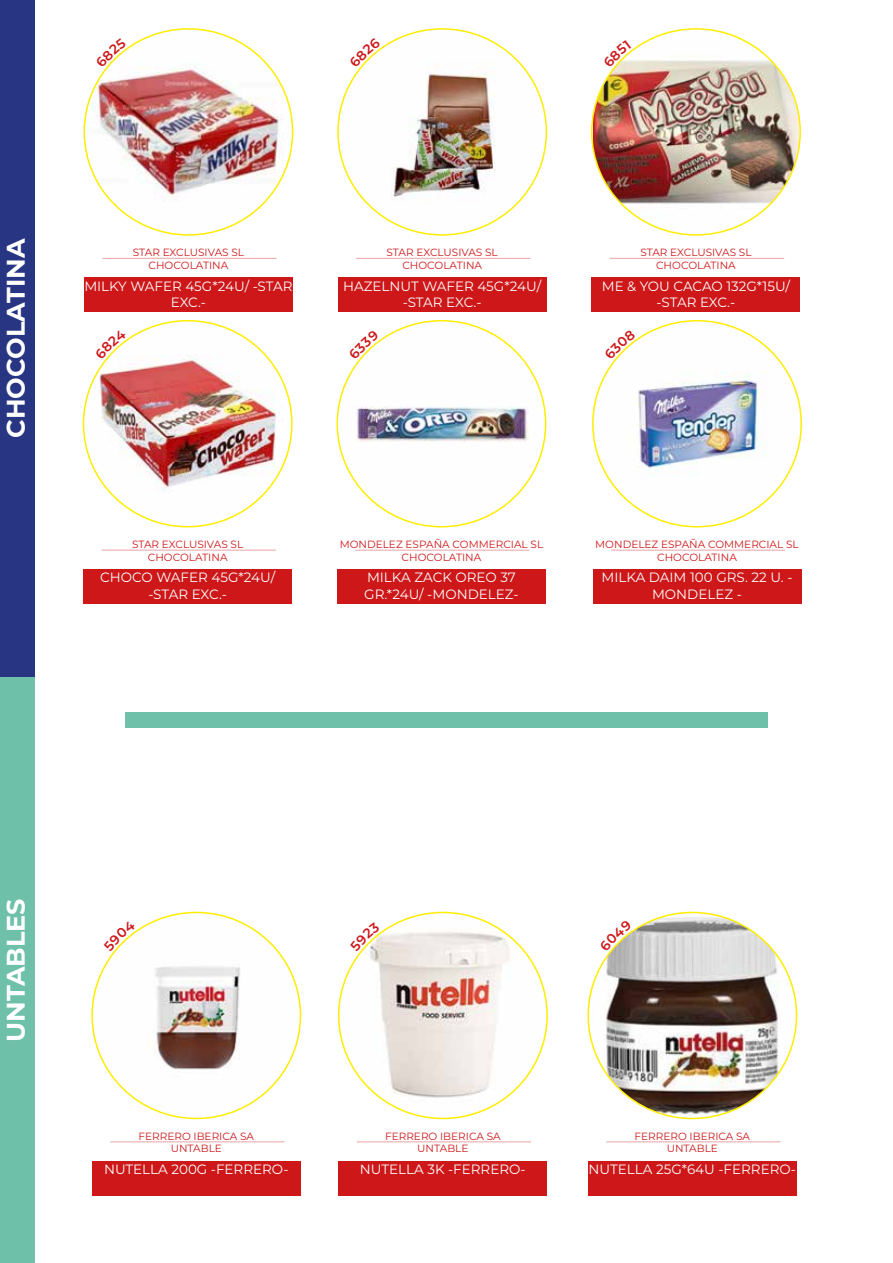
<style>
.page{position:relative;width:893px;height:1263px;background:#fff}
.page>*{position:absolute;margin:0;border:0;box-sizing:border-box;transform-origin:0 0}
.t1{font:700 25.5px "Montserrat";color:#fff}
.t2{font:13.5px/16.2px "Montserrat";color:#fff;text-align:center}
.t3{font:10.5px/12.8px "Montserrat";color:#cd1719;text-align:center}
</style>
<div class="page">
<img style="left:85px;top:321px;width:205px;height:206px">
<div style="left:83px;top:569px;width:209px;height:35px;background:#cd1719"></div>
<hr style="left:102px;top:550px;width:174px;height:1px;background:#cd1719">
<img style="left:86px;top:29px;width:205px;height:206px">
<div style="left:84px;top:277px;width:209px;height:35px;background:#cd1719"></div>
<hr style="left:102px;top:258px;width:175px;height:1px;background:#cd1719">
<img style="left:340px;top:29px;width:205px;height:206px">
<div style="left:338px;top:277px;width:208px;height:35px;background:#cd1719"></div>
<hr style="left:356px;top:258px;width:174px;height:1px;background:#cd1719">
<img style="left:593px;top:29px;width:206px;height:204px">
<div style="left:592px;top:277px;width:208px;height:35px;background:#cd1719"></div>
<hr style="left:610px;top:258px;width:174px;height:1px;background:#cd1719">
<img style="left:94px;top:912px;width:205px;height:206px">
<div style="left:92px;top:1161px;width:208px;height:34px;background:#cd1719"></div>
<hr style="left:110px;top:1141px;width:175px;height:1px;background:#cd1719">
<img style="left:340px;top:912px;width:206px;height:206px">
<div style="left:339px;top:1161px;width:208px;height:34px;background:#cd1719"></div>
<hr style="left:357px;top:1141px;width:174px;height:1px;background:#cd1719">
<img style="left:590px;top:912px;width:205px;height:206px">
<div style="left:588px;top:1161px;width:208px;height:34px;background:#cd1719"></div>
<hr style="left:606px;top:1141px;width:175px;height:1px;background:#cd1719">
<img style="left:594px;top:321px;width:206px;height:206px">
<div style="left:593px;top:569px;width:208px;height:35px;background:#cd1719"></div>
<hr style="left:611px;top:550px;width:174px;height:1px;background:#cd1719">
<img style="left:339px;top:321px;width:205px;height:206px">
<div style="left:337px;top:569px;width:209px;height:35px;background:#cd1719"></div>
<hr style="left:355px;top:550px;width:175px;height:1px;background:#cd1719">
<div style="left:0;top:0;width:34px;height:678px;background:#283583"></div>
<hr style="left:892px;top:0;width:1px;height:1263px;background:#e2ac1e">
<div style="left:0;top:678px;width:34px;height:585px;background:#6ec0a9"></div>
<div style="left:125px;top:712px;width:642px;height:15px;background:#6ec0a9"></div>
<svg style="left:95px;top:329px;width:32px;height:31px"></svg>
<svg style="left:95px;top:38px;width:31px;height:30px"></svg>
<svg style="left:349px;top:37px;width:32px;height:31px"></svg>
<svg style="left:603px;top:40px;width:28px;height:28px"></svg>
<svg style="left:103px;top:920px;width:33px;height:32px"></svg>
<svg style="left:350px;top:922px;width:30px;height:30px"></svg>
<svg style="left:599px;top:920px;width:33px;height:31px"></svg>
<svg style="left:604px;top:329px;width:32px;height:31px"></svg>
<svg style="left:348px;top:330px;width:31px;height:30px"></svg>
<h1 class="t1" style="left:-3px;top:438px;width:201px;rotate:-90deg">CHOCOLATINA</h1>
<p class="t3" style="left:133px;top:246px;width:113px">STAR EXCLUSIVAS SL<br>CHOCOLATINA</p>
<p class="t2" style="left:84px;top:277px;width:210px">MILKY WAFER 45G*24U/ -STAR<br>EXC.-</p>
<p class="t3" style="left:387px;top:246px;width:113px">STAR EXCLUSIVAS SL<br>CHOCOLATINA</p>
<p class="t2" style="left:343px;top:277px;width:200px">HAZELNUT WAFER 45G*24U/ -STAR EXC.-</p>
<p class="t3" style="left:640px;top:246px;width:113px">STAR EXCLUSIVAS SL<br>CHOCOLATINA</p>
<p class="t2" style="left:602px;top:277px;width:190px">ME &amp; YOU CACAO 132G*15U/ -STAR EXC.-</p>
<p class="t3" style="left:132px;top:537px;width:113px">STAR EXCLUSIVAS SL<br>CHOCOLATINA</p>
<p class="t2" style="left:100px;top:569px;width:177px">CHOCO WAFER 45G*24U/ -STAR EXC.-</p>
<p class="t3" style="left:340px;top:537px;width:205px">MONDELEZ ESPAÑA COMMERCIAL SL<br>CHOCOLATINA</p>
<p class="t2" style="left:364px;top:569px;width:156px;text-align:left">MILKA ZACK OREO 37<br>GR.*24U/ -MONDELEZ-</p>
<p class="t3" style="left:595px;top:537px;width:205px">MONDELEZ ESPAÑA COMMERCIAL SL<br>CHOCOLATINA</p>
<p class="t2" style="left:601px;top:569px;width:193px">MILKA DAIM 100 GRS. 22 U. -<br>MONDELEZ -</p>
<h1 class="t1" style="left:-3px;top:1042px;width:145px;rotate:-90deg">UNTABLES</h1>
<p class="t3" style="left:139px;top:1129px;width:117px">FERRERO IBERICA SA<br>UNTABLE</p>
<p class="t2" style="left:104px;top:1161px;width:186px">NUTELLA 200G -FERRERO-</p>
<p class="t3" style="left:385px;top:1129px;width:117px">FERRERO IBERICA SA<br>UNTABLE</p>
<p class="t2" style="left:360px;top:1161px;width:167px">NUTELLA 3K -FERRERO-</p>
<p class="t3" style="left:635px;top:1129px;width:117px">FERRERO IBERICA SA<br>UNTABLE</p>
<p class="t2" style="left:589px;top:1161px;width:209px">NUTELLA 25G*64U -FERRERO-</p>
</div>
